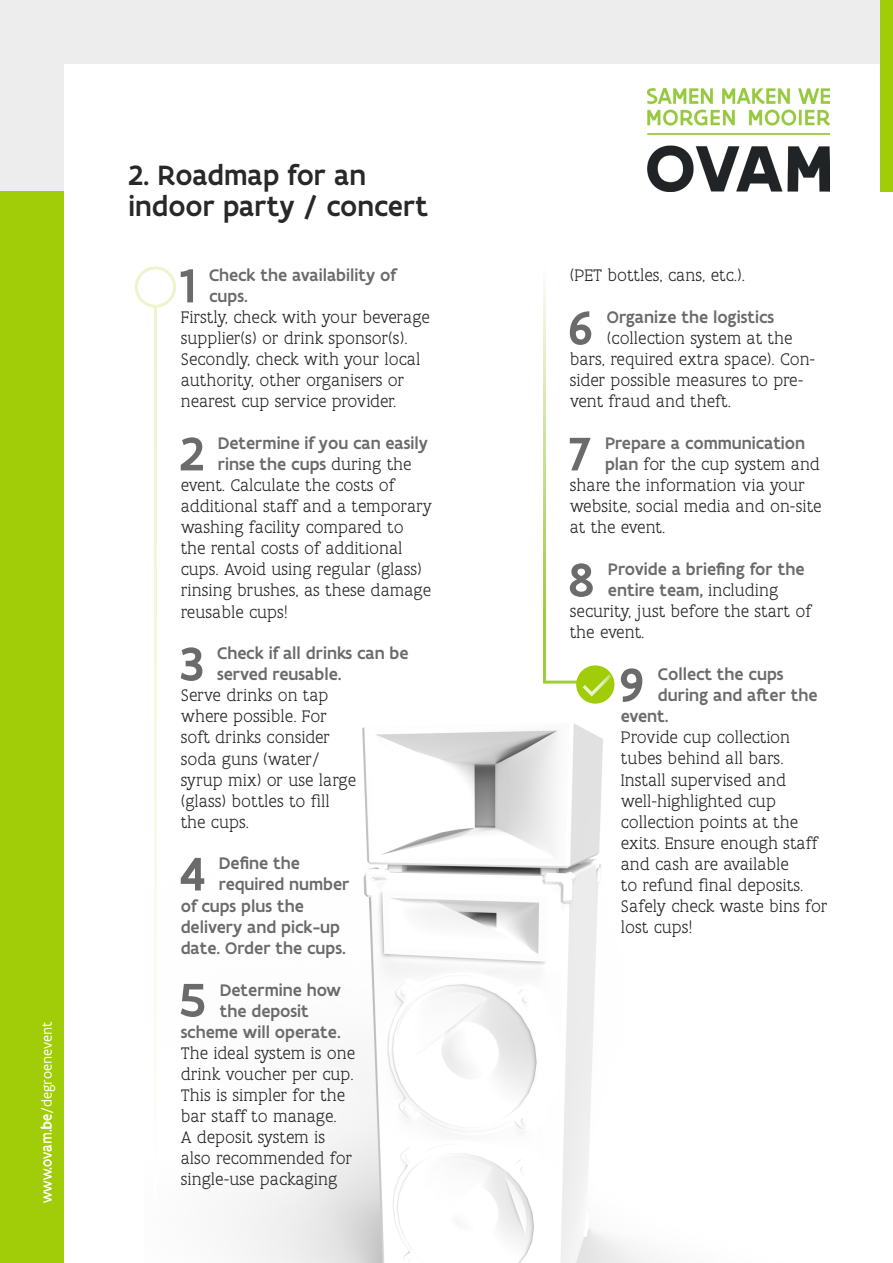
<style>
.page{position:relative;width:893px;height:1263px;background:#ededed}
.page>*{position:absolute;margin:0;border:0;box-sizing:border-box;transform-origin:0 0}
.t1{font:500 50.7px "Flanders Art Sans";color:#6b6b6b}
.t2{font:500 30px/31.5px "Flanders Art Sans";color:#282828}
.t3{font:300 18px/21px "Flanders Art Serif";color:#282828}
.t4{font:500 18px/21px "Flanders Art Sans";color:#6b6b6b}
.t5{font:15px "Flanders Art Sans";color:#fff}
.s1{font-family:"Flanders Art Serif";font-weight:300;color:#282828}
.s2{font-family:"Flanders Art Sans";font-weight:500;color:#6b6b6b}
</style>
<div class="page">
<div style="left:0;top:191px;width:64px;height:1072px;background:#a0cc08"></div>
<div style="left:64px;top:64px;width:829px;height:1199px;background:#fff"></div>
<img style="left:647px;top:88px;width:182px;height:103px">
<div style="left:880px;top:0;width:13px;height:191px;background:#a0cc08"></div>
<img style="left:236px;top:681px;width:414px;height:582px">
<div style="left:135px;top:266px;width:41px;height:42px;border:3px solid #ecf5ce;border-radius:50%"></div>
<div style="left:576px;top:665px;width:38px;height:39px;background:#a0cc08;border-radius:50%"></div>
<hr style="left:154px;top:306px;width:3px;height:893px;background:#fff">
<svg style="left:541px;top:279px;width:71px;height:417px"></svg>
<p class="t5" style="left:38px;top:1203px;width:184px;rotate:-90deg">www.ovam.be/degroenevent</p>
<h2 class="t2" style="left:129px;top:159px;width:301px">2. Roadmap for an indoor party / concert</h2>
<h1 class="t1" style="left:180px;top:254px;width:17px">1</h1>
<p class="t4" style="left:209px;top:265px;width:188px">Check the availability of cups.</p>
<p class="t3" style="left:181px;top:307px;width:251px">Firstly, check with your beverage supplier(s) or drink sponsor(s).<br>Secondly, check with your local authority, other organisers or nearest cup service provider.</p>
<h1 class="t1" style="left:180px;top:422px;width:26px">2</h1>
<p class="t4" style="left:218px;top:433px;width:212px">Determine if you can easily rinse the cups <span class="s1">during the</span></p>
<p class="t3" style="left:181px;top:475px;width:253px">event. Calculate the costs of additional staff and a temporary washing facility compared to the rental costs of additional cups. Avoid using regular (glass) rinsing brushes, as these damage reusable cups!</p>
<h1 class="t1" style="left:180px;top:632px;width:25px">3</h1>
<p class="t4" style="left:217px;top:643px;width:193px">Check if all drinks can be served reusable.</p>
<p class="t3" style="left:181px;top:685px;width:177px">Serve drinks on tap where possible. For soft drinks consider soda guns (water/ syrup mix) or use large (glass) bottles to fill the cups.</p>
<h1 class="t1" style="left:180px;top:842px;width:27px">4</h1>
<p class="t4" style="left:219px;top:853px;width:83px">Define the</p>
<p class="t4" style="left:219px;top:874px;width:132px">required number</p>
<p class="t4" style="left:181px;top:895px;width:125px">of cups plus the</p>
<p class="t4" style="left:181px;top:916px;width:161px">delivery and pick-up</p>
<p class="t4" style="left:181px;top:937px;width:167px">date. Order the cups.</p>
<h1 class="t1" style="left:179px;top:968px;width:28px">5</h1>
<p class="t4" style="left:220px;top:979px;width:123px">Determine how</p>
<p class="t4" style="left:220px;top:1000px;width:90px">the deposit</p>
<p class="t4" style="left:181px;top:1021px;width:162px">scheme will operate.</p>
<p class="t3" style="left:181px;top:1042px;width:176px">The ideal system is one drink voucher per cup.<br>This is simpler for the bar staff to manage.<br>A deposit system is also recommended for single-use packaging</p>
<p class="t3" style="left:570px;top:265px;width:177px">(PET bottles, cans, etc.).</p>
<h1 class="t1" style="left:568px;top:296px;width:27px">6</h1>
<p class="t4" style="left:607px;top:307px;width:169px">Organize the logistics</p>
<p class="t3" style="left:570px;top:328px;width:247px;text-indent:37px">(collection system at the bars, required extra space). Con&shy;sider possible measures to pre&shy;vent fraud and theft.</p>
<h1 class="t1" style="left:569px;top:422px;width:24px">7</h1>
<p class="t4" style="left:605px;top:433px;width:202px">Prepare a communication</p>
<p class="t3" style="left:570px;top:454px;width:253px;text-indent:35px"><span class="s2">plan</span> for the cup system and share the information via your website, social media and on-site at the event.</p>
<h1 class="t1" style="left:568px;top:548px;width:28px">8</h1>
<p class="t4" style="left:608px;top:559px;width:198px">Provide a briefing for the entire team, <span class="s1">including</span></p>
<p class="t3" style="left:570px;top:601px;width:243px">security, just before the start of the event.</p>
<h1 class="t1" style="left:619px;top:653px;width:27px">9</h1>
<p class="t4" style="left:658px;top:664px;width:127px">Collect the cups</p>
<p class="t4" style="left:658px;top:685px;width:161px">during and after the</p>
<p class="t4" style="left:621px;top:706px;width:49px">event.</p>
<p class="t3" style="left:621px;top:727px;width:208px">Provide cup collection tubes behind all bars.<br>Install supervised and well-highlighted cup collection points at the exits. Ensure enough staff and cash are available<br>to refund final deposits.<br>Safely check waste bins for lost cups!</p>
</div>
